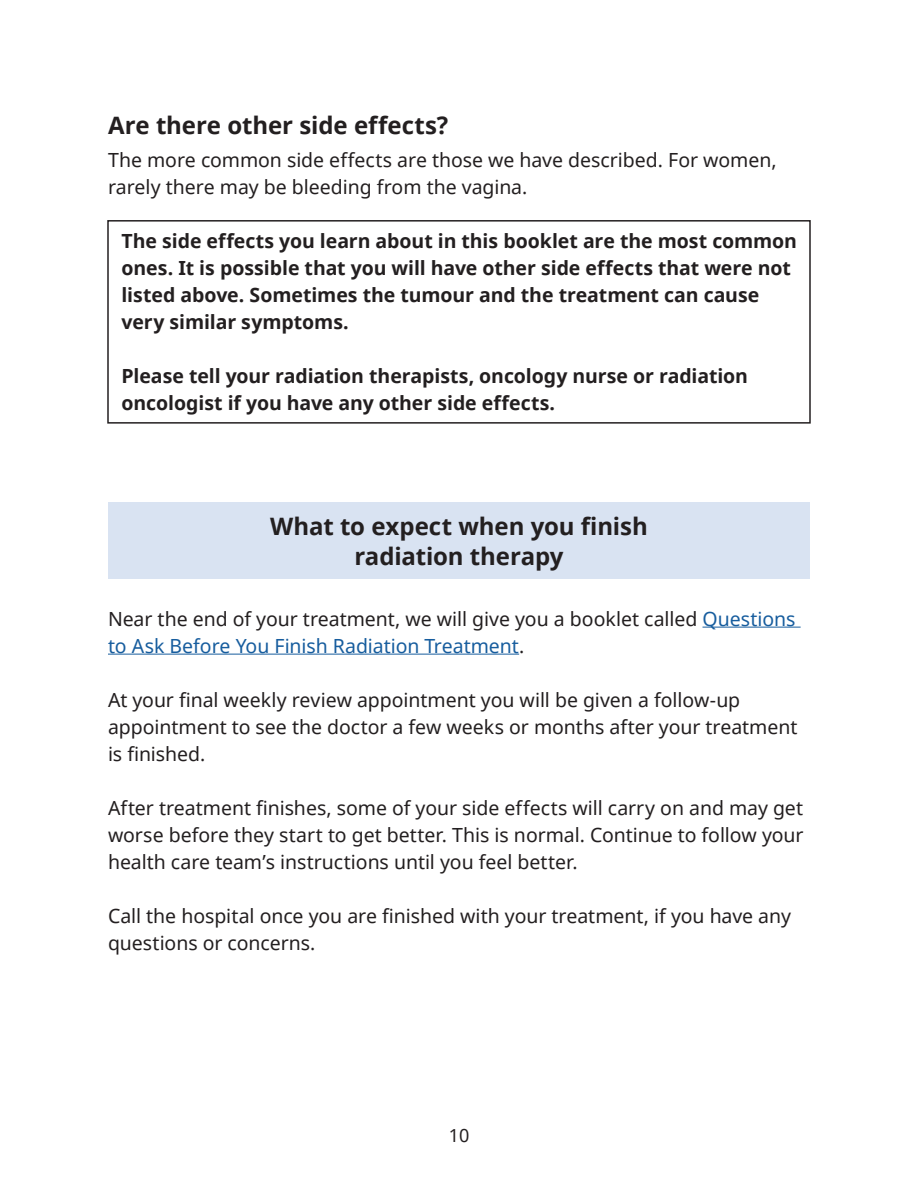
<style>
.page{position:relative;width:918px;height:1188px;background:#fff}
.page>*{position:absolute;margin:0;border:0;box-sizing:border-box;transform-origin:0 0}
.subtitle__H2{font:700 24px/30px "Noto Sans";letter-spacing:-.005em;color:#231f20;text-align:center}
.body{font:19.5px/27px "Noto Sans";color:#231f20}
.body-2{font:700 19.5px/27px "Noto Sans";letter-spacing:-.005em;color:#231f20}
.t1{font:18px "Noto Sans";color:#231f20}
.s1{color:#175d9e}
</style>
<div class="page">
<div style="left:107px;top:220px;width:704px;height:204px;border:2px solid #231f20"></div>
<div style="left:108px;top:502px;width:702px;height:77px;background:#d9e3f2"></div>
<hr style="left:703px;top:627px;width:98px;height:1px;background:#175d9e">
<hr style="left:108px;top:654px;width:411px;height:1px;background:#175d9e">
<h2 class="subtitle__H2" style="left:108px;top:109px;width:342px">Are there other side effects?</h2>
<p class="body" style="left:108px;top:146px;width:670px">The more common side effects are those we have described. For women, rarely there may be bleeding from the vagina.</p>
<p class="body-2" style="left:122px;top:227px;width:677px">The side effects you learn about in this booklet are the most common ones. It is possible that you will have other side effects that were not listed above. Sometimes the tumour and the treatment can cause very similar symptoms.</p>
<p class="body-2" style="left:122px;top:362px;width:628px">Please tell your radiation therapists, oncology nurse or radiation oncologist if you have any other side effects.</p>
<h2 class="subtitle__H2" style="left:270px;top:511px;width:379px">What to expect when you finish radiation therapy</h2>
<p class="body" style="left:108px;top:605px;width:689px">Near the end of your treatment, we will give you a booklet called <span class="s1">Questions to Ask Before You Finish Radiation Treatment</span>.</p>
<p class="body" style="left:108px;top:686px;width:691px">At your final weekly review appointment you will be given a follow-up appointment to see the doctor a few weeks or months after your treatment is finished.</p>
<p class="body" style="left:108px;top:794px;width:697px;text-align:justify">After treatment finishes, some of your side effects will carry on and may get worse before they start to get better. This is normal. Continue to follow your health care team’s instructions until you feel better.</p>
<p class="body" style="left:108px;top:902px;width:684px">Call the hospital once you are finished with your treatment, if you have any questions or concerns.</p>
<p class="t1" style="left:449px;top:1123px;width:22px">10</p>
</div>
